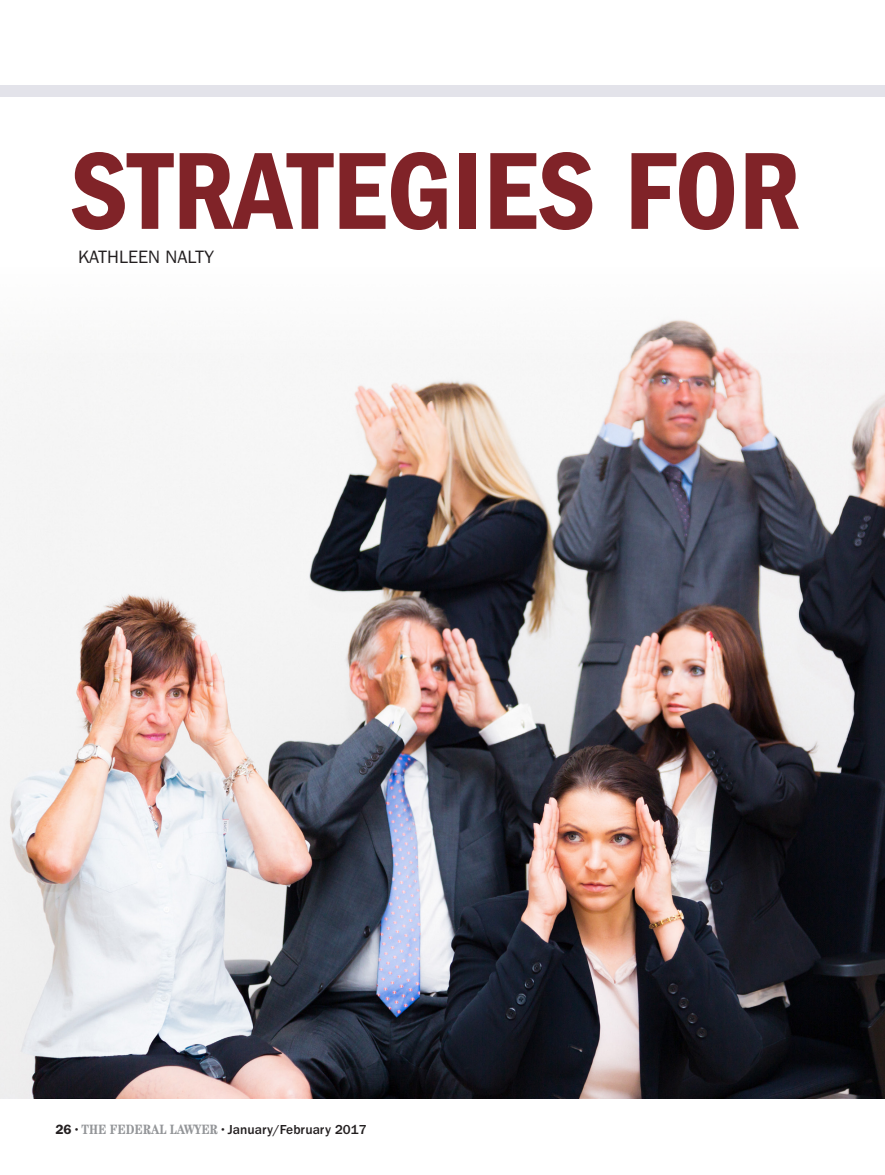
<style>
.page{position:relative;width:885px;height:1175px;background:#fff}
.page>*{position:absolute;margin:0;border:0;box-sizing:border-box;transform-origin:0 0}
.Feature_Author_Name{font:113.4px "ITC Franklin Gothic Std Dm Cd";color:#802328}
.Feature_Author_Name-2{font:18px "ITC Franklin Gothic Std";color:#231f20}
.t1{font:500 13.5px "ITC Franklin Gothic Std";color:#231f20}
.s1{font-family:"Franklin Gothic";font-weight:600}
.s2{font-family:"Century";font-weight:300;font-stretch:condensed;font-size:7.5px}
.s3{font-family:"Century";font-weight:700;font-stretch:condensed;color:#939598}
</style>
<div class="page">
<img style="left:0;top:319px;width:884px;height:779px">
<div style="left:0;top:86px;width:884px;height:11px;background:#e3e3ea"></div>
<p class="Feature_Author_Name" style="left:70px;top:126px;width:731px">STRATEGIES FOR</p>
<p class="Feature_Author_Name-2" style="left:78px;top:246px;width:138px">KATHLEEN NALTY</p>
<p class="t1" style="left:56px;top:1121px;width:312px"><span class="s1">26</span> <span class="s2">•</span> <span class="s3">THE FEDERAL LAWYER</span> <span class="s2">•</span> January/February 2017</p>
</div>
